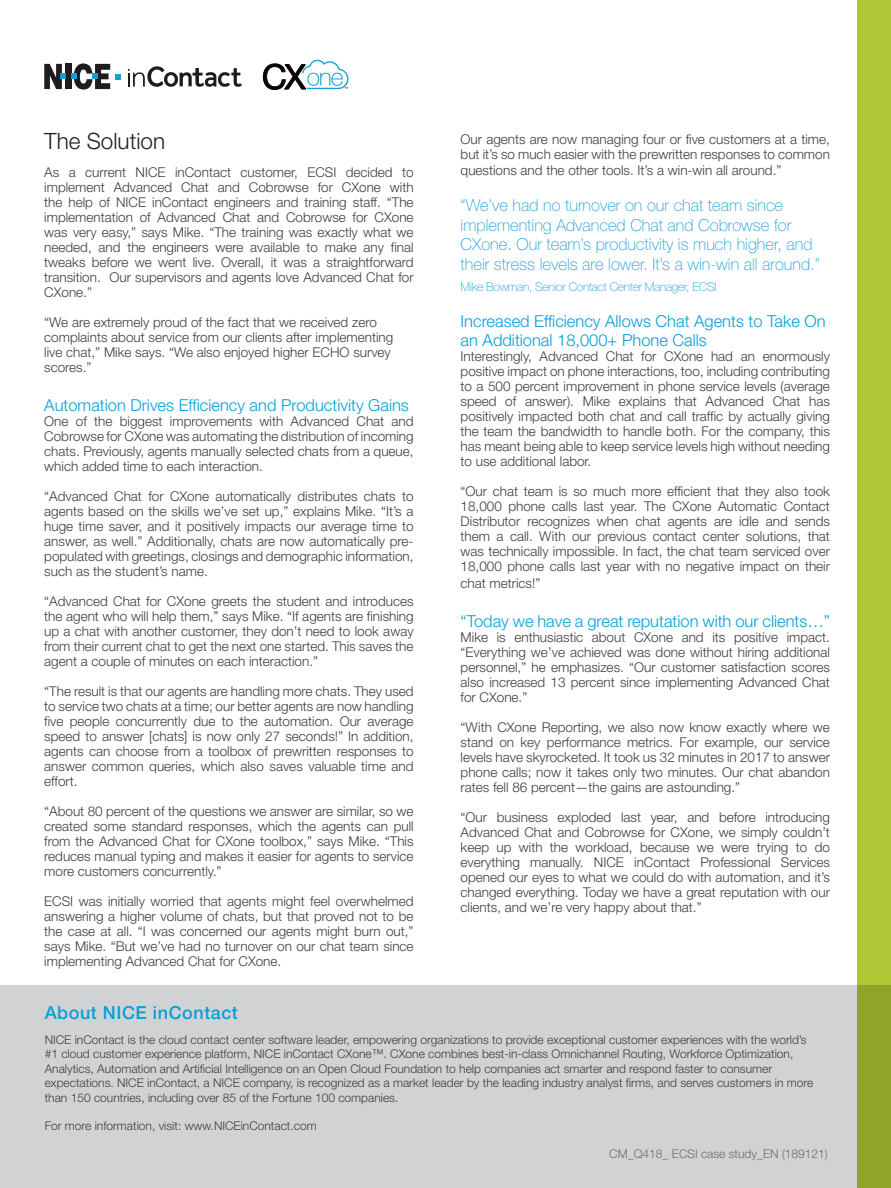
<style>
.page{position:relative;width:891px;height:1188px;background:#fff}
.page>*{position:absolute;margin:0;border:0;box-sizing:border-box;transform-origin:0 0}
.H2_TITLE_15_9{font:300 22.5px "Helvetica Neue LT Std";color:#231f20}
.About_Nice_Title_11{font:500 18px "Helvetica Neue LT Std";letter-spacing:.03em;color:#069edb}
.Text_Caps_blue_11_13{font:100 16.5px/19.5px "Helvetica Neue LT Std";color:#179dd9}
.Text_Caps_blue_11_13-2{font:300 16.5px/19.5px "Helvetica Neue LT Std";color:#069edb}
.Body_Text_9_11__grey{font:300 16.5px "Helvetica Neue LT Std";color:#069edb}
.Body_Text_9_11__grey-2{font:300 13.5px/15px "Helvetica Neue LT Std";color:#3e3e3f;text-align:justify}
.Text_Caps_blue_11_13-3{font:300 13.5px/15px "Helvetica Neue LT Std";color:#3e3e3f}
.About_Nice_Text_8{font:300 12px/14.5px "Helvetica Neue LT Std";color:#3e3e3f}
.Body_Text_9_11__grey-3{font:100 12px "Helvetica Neue LT Std";letter-spacing:-.02em;color:#179dd9}
.About_Nice_Text_8-2{font:300 12px "Helvetica Neue LT Std";color:#6c6d70}
.t1{font:7.05px "Myriad Hebrew";color:#211d1e}
</style>
<div class="page">
<div style="left:0;top:986px;width:891px;height:202px;background:#d1d2d4"></div>
<svg style="left:857px;top:0;width:34px;height:1188px;background:#aac134"></svg>
<svg style="left:263px;top:60px;width:86px;height:30px"></svg>
<div style="left:65px;top:64px;width:6px;height:25px;background:#1f1c1d"></div>
<svg style="left:44px;top:64px;width:21px;height:25px"></svg>
<svg style="left:71px;top:63px;width:50px;height:27px"></svg>
<svg style="left:128px;top:66px;width:114px;height:21px"></svg>
<p class="t1" style="left:345px;top:85px;width:5px">™</p>
<p class="H2_TITLE_15_9" style="left:44px;top:127px;width:122px">The Solution</p>
<p class="Body_Text_9_11__grey-2" style="left:44px;top:165px;width:371px">As a current NICE inContact customer, ECSI decided to implement Advanced Chat and Cobrowse for CXone with the help of NICE inContact engineers and training staff. “The implementation of Advanced Chat and Cobrowse for CXone was very easy,” says Mike. “The training was exactly what we needed, and the engineers were available to make any final tweaks before we went live. Overall, it was a straightforward transition. Our supervisors and agents love Advanced Chat for CXone.”</p>
<p class="Text_Caps_blue_11_13-3" style="left:44px;top:315px;width:351px">“We are extremely proud of the fact that we received zero complaints about service from our clients after implementing live chat,” Mike says. “We also enjoyed higher ECHO survey scores.”</p>
<p class="Text_Caps_blue_11_13-2" style="left:44px;top:395px;width:366px">Automation Drives Efficiency and Productivity Gains</p>
<p class="Body_Text_9_11__grey-2" style="left:44px;top:414px;width:371px">One of the biggest improvements with Advanced Chat and Cobrowse for CXone was automating the distribution of incoming chats. Previously, agents manually selected chats from a queue, which added time to each interaction.</p>
<p class="Body_Text_9_11__grey-2" style="left:44px;top:489px;width:371px">“Advanced Chat for CXone automatically distributes chats to agents based on the skills we’ve set up,” explains Mike. “It’s a huge time saver, and it positively impacts our average time to answer, as well.” Additionally, chats are now automatically pre&shy;populated with greetings, closings and demographic information, such as the student’s name.</p>
<p class="Body_Text_9_11__grey-2" style="left:44px;top:594px;width:371px">“Advanced Chat for CXone greets the student and introduces the agent who will help them,” says Mike. “If agents are finishing up a chat with another customer, they don’t need to look away from their current chat to get the next one started. This saves the agent a couple of minutes on each interaction.”</p>
<p class="Body_Text_9_11__grey-2" style="left:44px;top:684px;width:371px">“The result is that our agents are handling more chats. They used to service two chats at a time; our better agents are now handling five people concurrently due to the automation. Our average speed to answer [chats] is now only 27 seconds!” In addition, agents can choose from a toolbox of prewritten responses to answer common queries, which also saves valuable time and effort.</p>
<p class="Body_Text_9_11__grey-2" style="left:44px;top:804px;width:371px">“About 80 percent of the questions we answer are similar, so we created some standard responses, which the agents can pull from the Advanced Chat for CXone toolbox,” says Mike. “This reduces manual typing and makes it easier for agents to service more customers concurrently.”</p>
<p class="Body_Text_9_11__grey-2" style="left:44px;top:894px;width:371px">ECSI was initially worried that agents might feel overwhelmed answering a higher volume of chats, but that proved not to be the case at all. “I was concerned our agents might burn out,” says Mike. “But we’ve had no turnover on our chat team since implementing Advanced Chat for CXone.</p>
<p class="Body_Text_9_11__grey-2" style="left:461px;top:131px;width:371px">Our agents are now managing four or five customers at a time, but it’s so much easier with the prewritten responses to common</p>
<p class="Body_Text_9_11__grey-2" style="left:461px;top:163px;width:322px">questions and the other tools. It’s a win-win all around.”</p>
<p class="Text_Caps_blue_11_13" style="left:461px;top:195px;width:361px">“We’ve had no turnover on our chat team since implementing Advanced Chat and Cobrowse for CXone. Our team’s productivity is much higher, and their stress levels are lower. It’s a win-win all around.”</p>
<p class="Body_Text_9_11__grey-3" style="left:461px;top:279px;width:257px">Mike Bowman, Senior Contact Center Manager, ECSI</p>
<p class="Text_Caps_blue_11_13-2" style="left:461px;top:311px;width:366px">Increased Efficiency Allows Chat Agents to Take On an Additional 18,000+ Phone Calls</p>
<p class="Body_Text_9_11__grey-2" style="left:461px;top:349px;width:371px">Interestingly, Advanced Chat for CXone had an enormously positive impact on phone interactions, too, including contributing to a 500 percent improvement in phone service levels (average speed of answer). Mike explains that Advanced Chat has positively impacted both chat and call traffic by actually giving the team the bandwidth to handle both. For the company, this has meant being able to keep service levels high without needing to use additional labor.</p>
<p class="Body_Text_9_11__grey-2" style="left:461px;top:484px;width:371px">“Our chat team is so much more efficient that they also took 18,000 phone calls last year. The CXone Automatic Contact Distributor recognizes when chat agents are idle and sends them a call. With our previous contact center solutions, that was technically impossible. In fact, the chat team serviced over 18,000 phone calls last year with no negative impact on their</p>
<p class="Body_Text_9_11__grey-2" style="left:461px;top:575px;width:81px">chat metrics!”</p>
<p class="Body_Text_9_11__grey" style="left:461px;top:611px;width:371px">“Today we have a great reputation with our clients…”</p>
<p class="Body_Text_9_11__grey-2" style="left:461px;top:629px;width:371px">Mike is enthusiastic about CXone and its positive impact. “Everything we’ve achieved was done without hiring additional personnel,” he emphasizes. “Our customer satisfaction scores also increased 13 percent since implementing Advanced Chat for CXone.”</p>
<p class="Body_Text_9_11__grey-2" style="left:461px;top:719px;width:371px">“With CXone Reporting, we also now know exactly where we stand on key performance metrics. For example, our service levels have skyrocketed. It took us 32 minutes in 2017 to answer phone calls; now it takes only two minutes. Our chat abandon rates fell 86 percent—the gains are astounding.”</p>
<p class="Body_Text_9_11__grey-2" style="left:461px;top:809px;width:371px">“Our business exploded last year, and before introducing Advanced Chat and Cobrowse for CXone, we simply couldn’t keep up with the workload, because we were trying to do everything manually. NICE inContact Professional Services opened our eyes to what we could do with automation, and it’s changed everything. Today we have a great reputation with our clients, and we’re very happy about that.”</p>
<p class="About_Nice_Title_11" style="left:45px;top:1002px;width:195px">About NICE inContact</p>
<p class="About_Nice_Text_8" style="left:45px;top:1032px;width:770px">NICE inContact is the cloud contact center software leader, empowering organizations to provide exceptional customer experiences with the world’s #1 cloud customer experience platform, NICE inContact CXone™. CXone combines best-in-class Omnichannel Routing, Workforce Optimization, Analytics, Automation and Artificial Intelligence on an Open Cloud Foundation to help companies act smarter and respond faster to consumer expectations. NICE inContact, a NICE company, is recognized as a market leader by the leading industry analyst firms, and serves customers in more than 150 countries, including over 85 of the Fortune 100 companies.</p>
<p class="About_Nice_Text_8" style="left:45px;top:1118px;width:274px">For more information, visit: www.NICEinContact.com</p>
<p class="About_Nice_Text_8-2" style="left:609px;top:1146px;width:220px">CM_Q418_ ECSI case study_EN (189121)</p>
</div>
